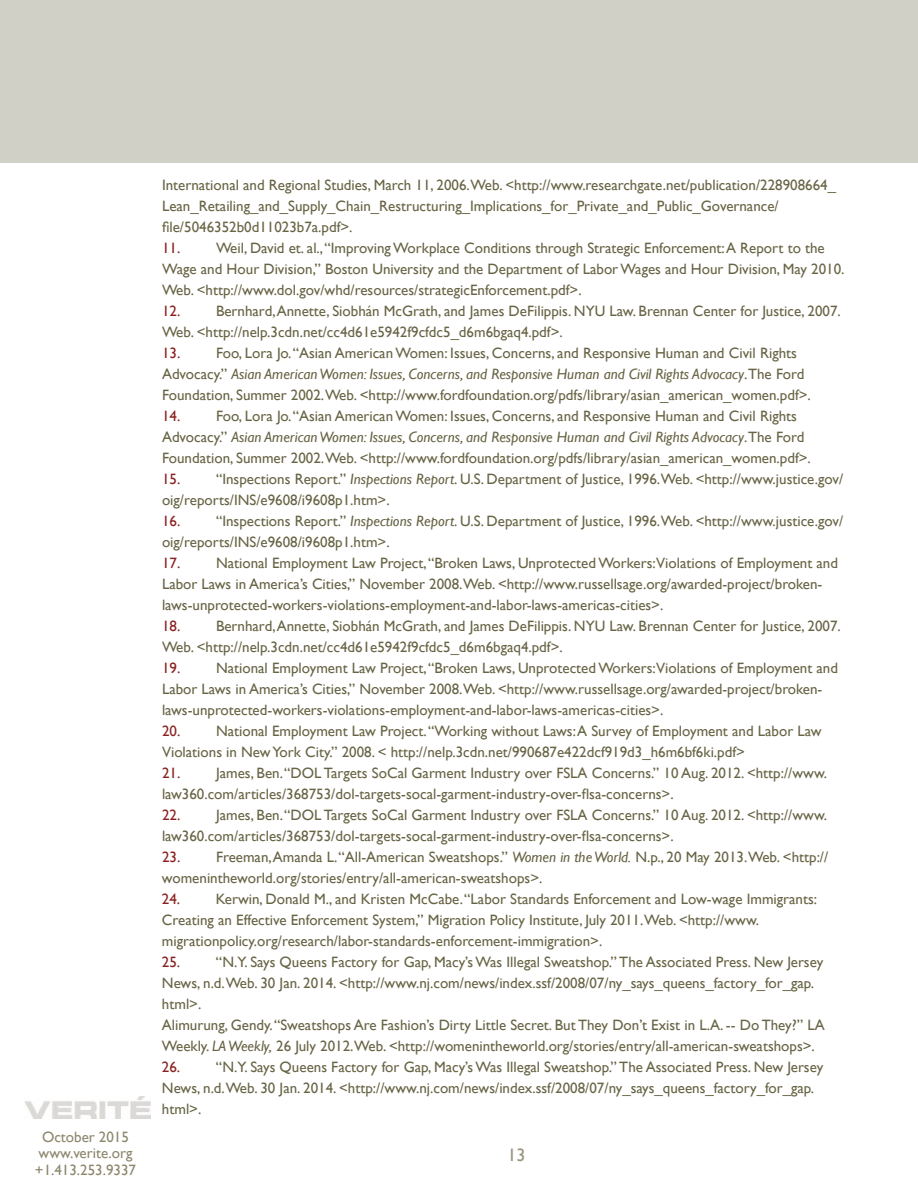
<style>
.page{position:relative;width:918px;height:1188px;background:#fff}
.page>*{position:absolute;margin:0;border:0;box-sizing:border-box;transform-origin:0 0}
.t1{font:18px "Gill Sans";color:#9a947d}
.t2{font:15px/21px "Gill Sans";color:#686445}
.t3{font:15px/16.5px "Gill Sans";color:#8c876d;text-align:center}
.s1{color:#88211f}
.s2{font-style:italic}
</style>
<div class="page">
<img style="left:25px;top:1096px;width:126px;height:23px">
<div style="left:0;top:0;width:918px;height:163px;background:#d1d0c7"></div>
<p class="t3" style="left:35px;top:1129px;width:103px">October 2015 www.verite.org +1.413.253.9337</p>
<p class="t2" style="left:162px;top:175px;width:676px">International and Regional Studies, March 11, 2006.Web. &lt;http://www.researchgate.net/publication/228908664_<br>Lean_Retailing_and_Supply_Chain_Restructuring_Implications_for_Private_and_Public_Governance/ file/5046352b0d11023b7a.pdf&gt;.</p>
<p class="t2" style="left:162px;top:238px;width:684px"><span class="s1">11.</span> Weil, David et. al., “Improving Workplace Conditions through Strategic Enforcement: A Report to the<br>Wage and Hour Division,” Boston University and the Department of Labor Wages and Hour Division, May 2010.<br>Web. &lt;http://www.dol.gov/whd/resources/strategicEnforcement.pdf&gt;.</p>
<p class="t2" style="left:162px;top:301px;width:680px"><span class="s1">12.</span> Bernhard, Annette, Siobhán McGrath, and James DeFilippis. NYU Law. Brennan Center for Justice, 2007.<br>Web. &lt;http://nelp.3cdn.net/cc4d61e5942f9cfdc5_d6m6bgaq4.pdf&gt;.</p>
<p class="t2" style="left:162px;top:343px;width:650px"><span class="s1">13.</span> Foo, Lora Jo. “Asian American Women: Issues, Concerns, and Responsive Human and Civil Rights<br>Advocacy.” <span class="s2">Asian American Women: Issues, Concerns, and Responsive Human and Civil Rights Advocacy</span>.The Ford<br>Foundation, Summer 2002.Web. &lt;http://www.fordfoundation.org/pdfs/library/asian_american_women.pdf&gt;.</p>
<p class="t2" style="left:162px;top:406px;width:650px"><span class="s1">14.</span> Foo, Lora Jo. “Asian American Women: Issues, Concerns, and Responsive Human and Civil Rights<br>Advocacy.” <span class="s2">Asian American Women: Issues, Concerns, and Responsive Human and Civil Rights Advocacy</span>.The Ford<br>Foundation, Summer 2002.Web. &lt;http://www.fordfoundation.org/pdfs/library/asian_american_women.pdf&gt;.</p>
<p class="t2" style="left:162px;top:469px;width:683px"><span class="s1">15.</span> “Inspections Report.” <span class="s2">Inspections Report</span>. U.S. Department of Justice, 1996.Web. &lt;http://www.justice.gov/ oig/reports/INS/e9608/i9608p1.htm&gt;.</p>
<p class="t2" style="left:162px;top:511px;width:683px"><span class="s1">16.</span> “Inspections Report.” <span class="s2">Inspections Report</span>. U.S. Department of Justice, 1996.Web. &lt;http://www.justice.gov/ oig/reports/INS/e9608/i9608p1.htm&gt;.</p>
<p class="t2" style="left:162px;top:553px;width:678px"><span class="s1">17.</span> National Employment Law Project, “Broken Laws, Unprotected Workers:Violations of Employment and<br>Labor Laws in America’s Cities,” November 2008.Web. &lt;http://www.russellsage.org/awarded-project/broken&shy;laws-unprotected-workers-violations-employment-and-labor-laws-americas-cities&gt;.</p>
<p class="t2" style="left:162px;top:616px;width:680px"><span class="s1">18.</span> Bernhard, Annette, Siobhán McGrath, and James DeFilippis. NYU Law. Brennan Center for Justice, 2007.<br>Web. &lt;http://nelp.3cdn.net/cc4d61e5942f9cfdc5_d6m6bgaq4.pdf&gt;.</p>
<p class="t2" style="left:162px;top:658px;width:678px"><span class="s1">19.</span> National Employment Law Project, “Broken Laws, Unprotected Workers:Violations of Employment and<br>Labor Laws in America’s Cities,” November 2008.Web. &lt;http://www.russellsage.org/awarded-project/broken&shy;laws-unprotected-workers-violations-employment-and-labor-laws-americas-cities&gt;.</p>
<p class="t2" style="left:162px;top:721px;width:661px"><span class="s1">20.</span> National Employment Law Project. “Working without Laws: A Survey of Employment and Labor Law<br>Violations in New York City.” 2008. &lt; http://nelp.3cdn.net/990687e422dcf919d3_h6m6bf6ki.pdf&gt;</p>
<p class="t2" style="left:162px;top:763px;width:667px"><span class="s1">21.</span> James, Ben. “DOL Targets SoCal Garment Industry over FSLA Concerns.” 10 Aug. 2012. &lt;http://www. law360.com/articles/368753/dol-targets-socal-garment-industry-over-flsa-concerns&gt;.</p>
<p class="t2" style="left:162px;top:805px;width:667px"><span class="s1">22.</span> James, Ben. “DOL Targets SoCal Garment Industry over FSLA Concerns.” 10 Aug. 2012. &lt;http://www. law360.com/articles/368753/dol-targets-socal-garment-industry-over-flsa-concerns&gt;.</p>
<p class="t2" style="left:162px;top:847px;width:668px"><span class="s1">23.</span> Freeman, Amanda L. “All-American Sweatshops.” <span class="s2">Women in the World.</span> N.p., 20 May 2013.Web. &lt;http:// womenintheworld.org/stories/entry/all-american-sweatshops&gt;.</p>
<p class="t2" style="left:162px;top:889px;width:657px"><span class="s1">24.</span> Kerwin, Donald M., and Kristen McCabe. “Labor Standards Enforcement and Low-wage Immigrants:<br>Creating an Effective Enforcement System,” Migration Policy Institute, July 2011.Web. &lt;http://www. migrationpolicy.org/research/labor-standards-enforcement-immigration&gt;.</p>
<p class="t2" style="left:162px;top:952px;width:664px"><span class="s1">25.</span> “N.Y. Says Queens Factory for Gap, Macy’s Was Illegal Sweatshop.” The Associated Press. New Jersey News, n.d.Web. 30 Jan. 2014. &lt;http://www.nj.com/news/index.ssf/2008/07/ny_says_queens_factory_for_gap. html&gt;.<br>Alimurung, Gendy. “Sweatshops Are Fashion’s Dirty Little Secret. But They Don’t Exist in L.A. -- Do They?” LA Weekly. <span class="s2">LA Weekly,</span> 26 July 2012.Web. &lt;http://womenintheworld.org/stories/entry/all-american-sweatshops&gt;.</p>
<p class="t2" style="left:162px;top:1057px;width:663px"><span class="s1">26.</span> “N.Y. Says Queens Factory for Gap, Macy’s Was Illegal Sweatshop.” The Associated Press. New Jersey<br>News, n.d.Web. 30 Jan. 2014. &lt;http://www.nj.com/news/index.ssf/2008/07/ny_says_queens_factory_for_gap. html&gt;.</p>
<p class="t1" style="left:508px;top:1144px;width:19px">13</p>
</div>
